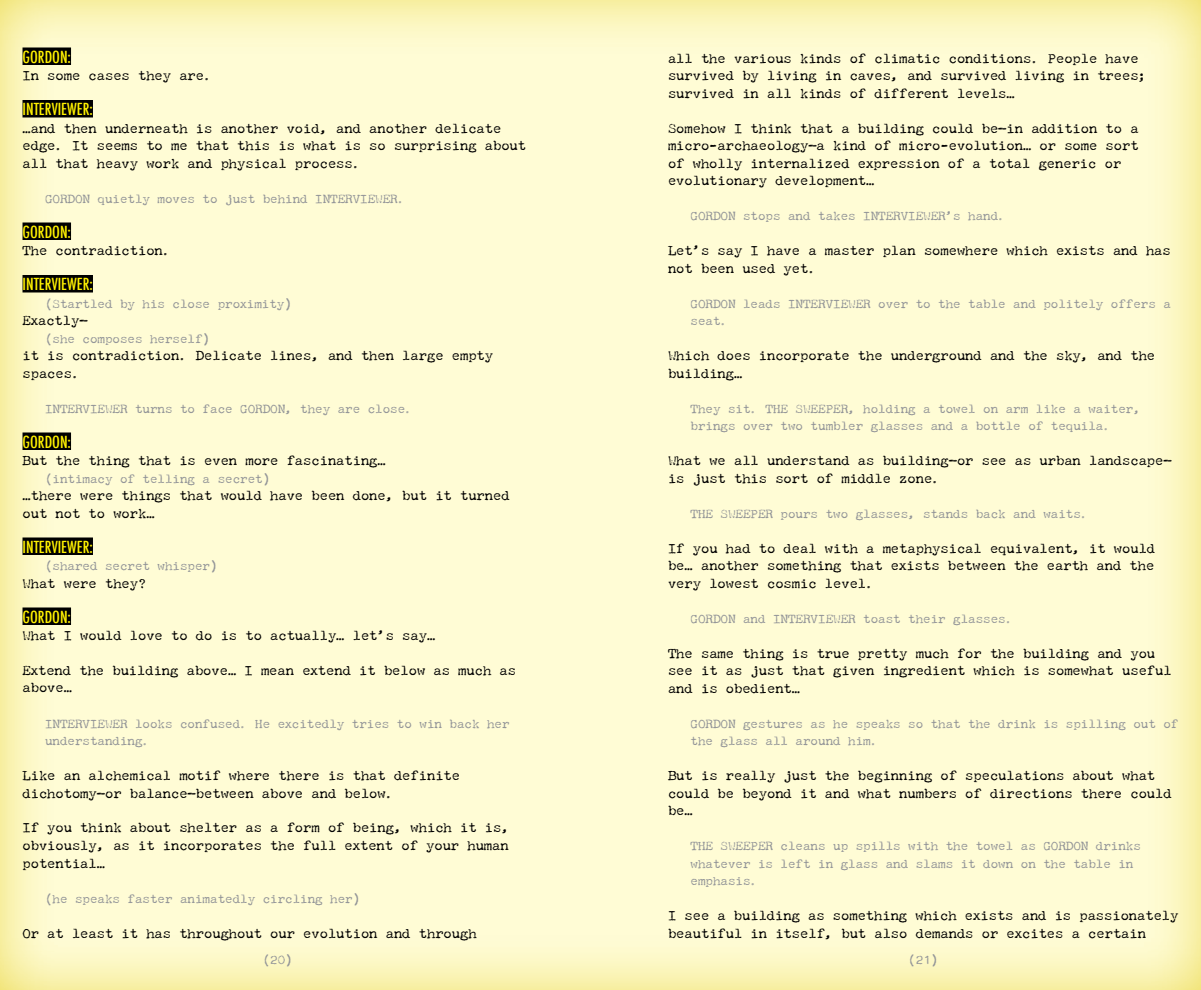
<style>
.page{position:relative;width:1201px;height:990px;background:#fff}
.page>*{position:absolute;margin:0;border:0;box-sizing:border-box;transform-origin:0 0}
.t1{font:500 condensed 16.25px "Futura";color:#fff200}
.t2{font:13.75px/17.5px "P22 Typewriter";color:#000}
.t3{font:12.5px/17.5px "P22 Typewriter";color:#939598}
</style>
<div class="page">
<div style="left:0;top:0;width:1200px;height:990px;background:#e0c900;opacity:.75"></div>
<div style="left:22px;top:48px;width:49px;height:17px;background:#000"></div>
<div style="left:22px;top:100px;width:71px;height:18px;background:#000"></div>
<div style="left:22px;top:222px;width:49px;height:18px;background:#000"></div>
<div style="left:22px;top:275px;width:71px;height:17px;background:#000"></div>
<div style="left:22px;top:432px;width:49px;height:18px;background:#000"></div>
<div style="left:22px;top:538px;width:71px;height:17px;background:#000"></div>
<div style="left:22px;top:608px;width:49px;height:17px;background:#000"></div>
<p class="t1" style="left:22px;top:46px;width:50px">GORDON:</p>
<p class="t2" style="left:22px;top:66px;width:191px">In some cases they are.</p>
<p class="t1" style="left:22px;top:99px;width:72px">INTERVIEWER:</p>
<p class="t2" style="left:22px;top:119px;width:505px">…and then underneath is another void, and another delicate edge. It seems to me that this is what is so surprising about all that heavy work and physical process.</p>
<p class="t3" style="left:45px;top:189px;width:362px">GORDON quietly moves to just behind INTERVIEWER.</p>
<p class="t1" style="left:22px;top:221px;width:50px">GORDON:</p>
<p class="t2" style="left:22px;top:241px;width:150px">The contradiction.</p>
<p class="t1" style="left:22px;top:274px;width:72px">INTERVIEWER:</p>
<p class="t3" style="left:45px;top:294px;width:248px">(Startled by his close proximity)</p>
<p class="t2" style="left:22px;top:311px;width:67px">Exactly—</p>
<p class="t3" style="left:45px;top:329px;width:167px">(she composes herself)</p>
<p class="t2" style="left:22px;top:346px;width:472px">it is contradiction. Delicate lines, and then large empty spaces.</p>
<p class="t3" style="left:45px;top:399px;width:369px">INTERVIEWER turns to face GORDON, they are close.</p>
<p class="t1" style="left:22px;top:431px;width:50px">GORDON:</p>
<p class="t2" style="left:22px;top:451px;width:365px">But the thing that is even more fascinating…</p>
<p class="t3" style="left:45px;top:469px;width:227px">(intimacy of telling a secret)</p>
<p class="t2" style="left:22px;top:486px;width:488px">…there were things that would have been done, but it turned out not to work…</p>
<p class="t1" style="left:22px;top:536px;width:72px">INTERVIEWER:</p>
<p class="t3" style="left:45px;top:557px;width:174px">(shared secret whisper)</p>
<p class="t2" style="left:22px;top:574px;width:125px">What were they?</p>
<p class="t1" style="left:22px;top:606px;width:50px">GORDON:</p>
<p class="t2" style="left:22px;top:626px;width:414px">What I would love to do is to actually… let’s say…</p>
<p class="t2" style="left:22px;top:661px;width:495px">Extend the building above… I mean extend it below as much as above…</p>
<p class="t3" style="left:45px;top:714px;width:466px">INTERVIEWER looks confused. He excitedly tries to win back her understanding.</p>
<p class="t2" style="left:22px;top:766px;width:439px">Like an alchemical motif where there is that definite dichotomy—or balance—between above and below.</p>
<p class="t2" style="left:22px;top:819px;width:488px;text-align:justify">If you think about shelter as a form of being, which it is, obviously, as it incorporates the full extent of your human potential…</p>
<p class="t3" style="left:45px;top:889px;width:317px">(he speaks faster animatedly circling her)</p>
<p class="t2" style="left:22px;top:924px;width:455px">Or at least it has throughout our evolution and through</p>
<p class="t2" style="left:668px;top:49px;width:480px">all the various kinds of climatic conditions. People have survived by living in caves, and survived living in trees; survived in all kinds of different levels…</p>
<p class="t2" style="left:668px;top:119px;width:472px">Somehow I think that a building could be—in addition to a micro-archaeology—a kind of micro-evolution… or some sort of wholly internalized expression of a total generic or evolutionary development…</p>
<p class="t3" style="left:690px;top:207px;width:317px">GORDON stops and takes INTERVIEWER’s hand.</p>
<p class="t2" style="left:668px;top:241px;width:504px">Let’s say I have a master plan somewhere which exists and has not been used yet.</p>
<p class="t3" style="left:690px;top:294px;width:481px">GORDON leads INTERVIEWER over to the table and politely offers a seat.</p>
<p class="t2" style="left:668px;top:346px;width:488px">Which does incorporate the underground and the sky, and the building…</p>
<p class="t3" style="left:690px;top:399px;width:452px">They sit. THE SWEEPER, holding a towel on arm like a waiter, brings over two tumbler glasses and a bottle of tequila.</p>
<p class="t2" style="left:668px;top:451px;width:505px">What we all understand as building—or see as urban landscape— is just this sort of middle zone.</p>
<p class="t3" style="left:690px;top:504px;width:399px">THE SWEEPER pours two glasses, stands back and waits.</p>
<p class="t2" style="left:668px;top:539px;width:488px;text-align:justify">If you had to deal with a metaphysical equivalent, it would be… another something that exists between the earth and the very lowest cosmic level.</p>
<p class="t3" style="left:690px;top:609px;width:324px">GORDON and INTERVIEWER toast their glasses.</p>
<p class="t2" style="left:668px;top:644px;width:505px">The same thing is true pretty much for the building and you see it as just that given ingredient which is somewhat useful and is obedient…</p>
<p class="t3" style="left:690px;top:714px;width:489px">GORDON gestures as he speaks so that the drink is spilling out of the glass all around him.</p>
<p class="t2" style="left:668px;top:766px;width:505px">But is really just the beginning of speculations about what could be beyond it and what numbers of directions there could be…</p>
<p class="t3" style="left:690px;top:837px;width:452px">THE SWEEPER cleans up spills with the towel as GORDON drinks whatever is left in glass and slams it down on the table in emphasis.</p>
<p class="t2" style="left:668px;top:906px;width:512px">I see a building as something which exists and is passionately beautiful in itself, but also demands or excites a certain</p>
<p class="t3" style="left:263px;top:951px;width:31px">(20)</p>
<p class="t3" style="left:908px;top:951px;width:31px">(21)</p>
</div>
